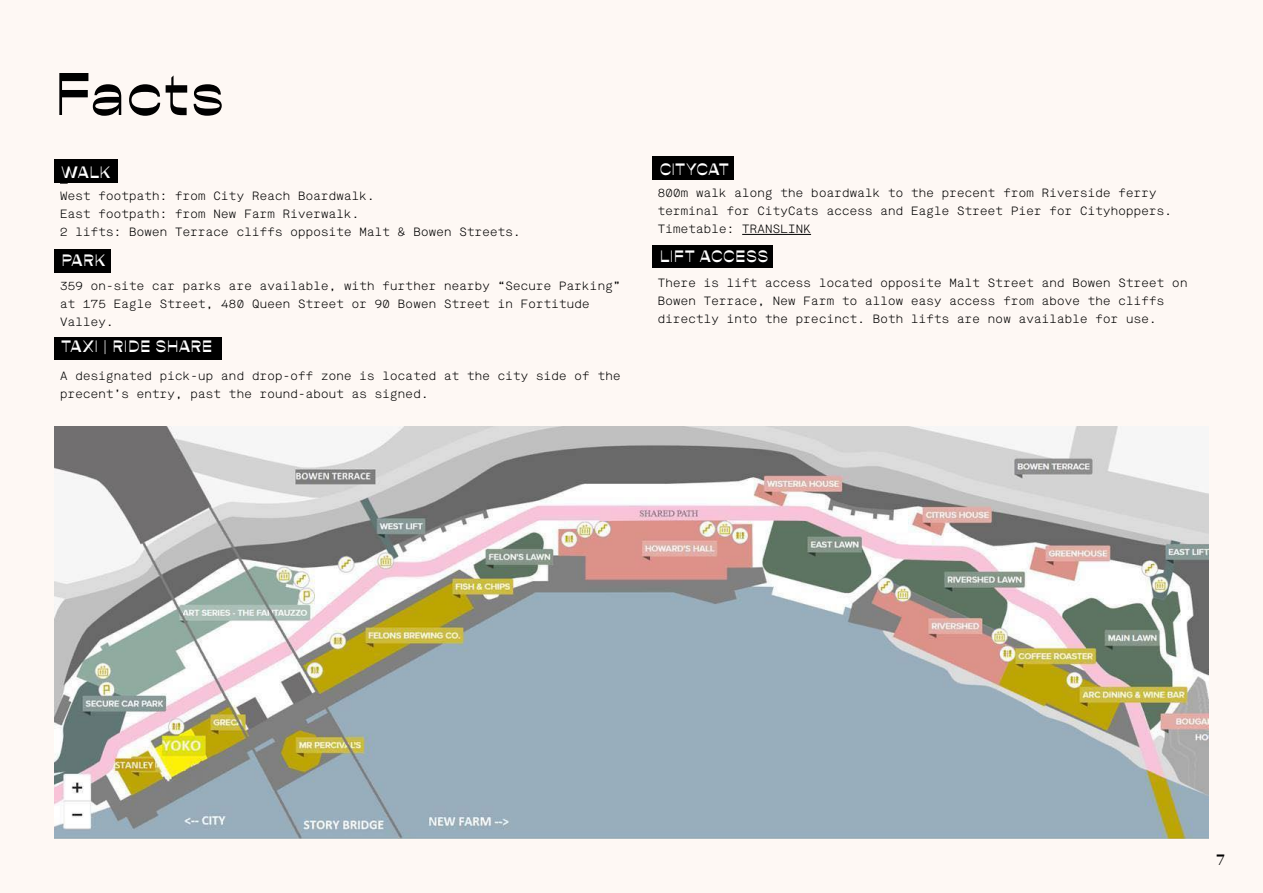
<style>
.page{position:relative;width:1263px;height:893px;background:#fef8f4}
.page>*{position:absolute;margin:0;border:0;box-sizing:border-box;transform-origin:0 0}
.t1{font:700 60px "Opposit";color:#000}
.t2{font:700 16.5px "Opposit";letter-spacing:.025em;color:#fff}
.t3{font:700 15px "Opposit";color:#000}
.t4{font:300 12px/18px "Maison Mono";letter-spacing:.02em;color:#000}
</style>
<div class="page">
<hr style="left:742px;top:234px;width:69px;height:1px;background:#000">
<img style="left:54px;top:427px;width:1154px;height:412px">
<div style="left:54px;top:159px;width:64px;height:23px;background:#000"></div>
<div style="left:652px;top:156px;width:82px;height:24px;background:#000"></div>
<div style="left:652px;top:245px;width:121px;height:23px;background:#000"></div>
<div style="left:54px;top:249px;width:56px;height:23px;background:#000"></div>
<div style="left:54px;top:337px;width:168px;height:23px;background:#000"></div>
<h1 class="t1" style="left:54px;top:59px;width:172px">Facts</h1>
<h2 class="t2" style="left:61px;top:163px;width:50px">WALK</h2>
<h2 class="t2" style="left:660px;top:159px;width:70px">CITYCAT</h2>
<p class="t4" style="left:60px;top:186px;width:462px">West footpath: from City Reach Boardwalk.<br>East footpath: from New Farm Riverwalk.<br>2 lifts: Bowen Terrace cliffs opposite Malt &amp; Bowen Streets.</p>
<p class="t4" style="left:658px;top:184px;width:516px">800m walk along the boardwalk to the precent from Riverside ferry terminal for CityCats access and Eagle Street Pier for Cityhoppers.<br>Timetable: TRANSLINK</p>
<h2 class="t2" style="left:61px;top:251px;width:45px">PARK</h2>
<h2 class="t2" style="left:660px;top:247px;width:110px">LIFT ACCESS</h2>
<p class="t4" style="left:60px;top:276px;width:562px">359 on-site car parks are available, with further nearby “Secure Parking” at 175 Eagle Street, 480 Queen Street or 90 Bowen Street in Fortitude<br>Valley.</p>
<h2 class="t2" style="left:61px;top:337px;width:152px">TAXI | RIDE SHARE</h2>
<p class="t4" style="left:60px;top:366px;width:562px">A designated pick-up and drop-off zone is located at the city side of the precent’s entry, past the round-about as signed.</p>
<p class="t4" style="left:658px;top:274px;width:531px">There is lift access located opposite Malt Street and Bowen Street on<br>Bowen Terrace, New Farm to allow easy access from above the cliffs directly into the precinct. Both lifts are now available for use.</p>
<p class="t3" style="left:1216px;top:851px;width:10px">7</p>
</div>
